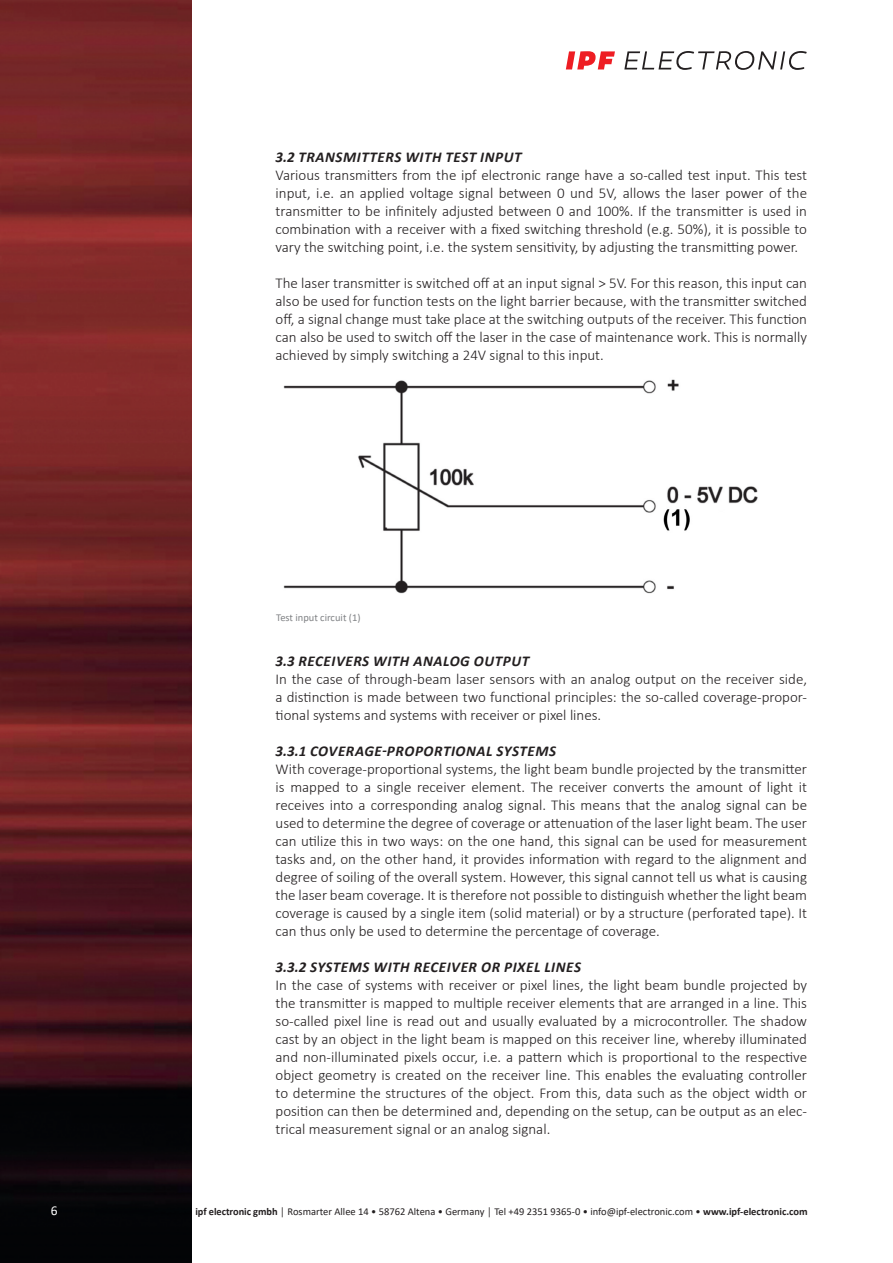
<style>
.page{position:relative;width:893px;height:1263px;background:#fff}
.page>*{position:absolute;margin:0;border:0;box-sizing:border-box;transform-origin:0 0}
.t1{font:300 15px/18px "Calibri";color:#231f20;text-align:justify}
.t2{font:italic 700 15px "Calibri";letter-spacing:.04em;color:#231f20}
.t3{font:13.5px "Calibri";color:#fff}
.t4{font:10.5px "Calibri";color:#231f20}
.t5{font:10.5px "Calibri";color:#808285}
.s1{font-weight:700}
</style>
<div class="page">
<img style="left:0;top:0;width:191px;height:1263px">
<svg style="left:624px;top:51px;width:183px;height:19px"></svg>
<svg style="left:566px;top:51px;width:49px;height:18px"></svg>
<img style="left:283px;top:379px;width:475px;height:215px">
<p class="t2" style="left:276px;top:146px;width:248px">3.2 TRANSMITTERS WITH TEST INPUT</p>
<p class="t1" style="left:276px;top:166px;width:533px">Various transmitters from the ipf electronic range have a so‑called test input. This test input, i.e. an applied voltage signal between 0 und 5V, allows the laser power of the transmitter to be infinitely adjusted between 0 and 100%. If the transmitter is used in combination with a receiver with a fixed switching threshold (e.g. 50%), it is possible to vary the switching point, i.e. the system sensitivity, by adjusting the transmitting power.</p>
<p class="t1" style="left:276px;top:274px;width:533px">The laser transmitter is switched off at an input signal &gt; 5V. For this reason, this input can also be used for function tests on the light barrier because, with the transmitter switched off, a signal change must take place at the switching outputs of the receiver. This function can also be used to switch off the laser in the case of maintenance work. This is normally achieved by simply switching a 24V signal to this input.</p>
<p class="t5" style="left:276px;top:610px;width:86px">Test input circuit (1)</p>
<p class="t2" style="left:276px;top:650px;width:255px">3.3 RECEIVERS WITH ANALOG OUTPUT</p>
<p class="t1" style="left:276px;top:670px;width:533px">In the case of through-beam laser sensors with an analog output on the receiver side, a distinction is made between two functional principles: the so‑called coverage-propor&shy;tional systems and systems with receiver or pixel lines.</p>
<p class="t2" style="left:276px;top:740px;width:282px">3.3.1 COVERAGE-PROPORTIONAL SYSTEMS</p>
<p class="t1" style="left:276px;top:760px;width:533px">With coverage-proportional systems, the light beam bundle projected by the transmitter is mapped to a single receiver element. The receiver converts the amount of light it receives into a corresponding analog signal. This means that the analog signal can be used to determine the degree of coverage or attenuation of the laser light beam. The user can utilize this in two ways: on the one hand, this signal can be used for measurement tasks and, on the other hand, it provides information with regard to the alignment and degree of soiling of the overall system. However, this signal cannot tell us what is causing the laser beam coverage. It is therefore not possible to distinguish whether the light beam coverage is caused by a single item (solid material) or by a structure (perforated tape). It can thus only be used to determine the percentage of coverage.</p>
<p class="t2" style="left:276px;top:956px;width:307px">3.3.2 SYSTEMS WITH RECEIVER OR PIXEL LINES</p>
<p class="t1" style="left:276px;top:976px;width:533px">In the case of systems with receiver or pixel lines, the light beam bundle projected by the transmitter is mapped to multiple receiver elements that are arranged in a line. This so‑called pixel line is read out and usually evaluated by a microcontroller. The shadow cast by an object in the light beam is mapped on this receiver line, whereby illuminated and non‑illuminated pixels occur, i.e. a pattern which is proportional to the respective object geometry is created on the receiver line. This enables the evaluating controller to determine the structures of the object. From this, data such as the object width or position can then be determined and, depending on the setup, can be output as an elec&shy;trical measurement signal or an analog signal.</p>
<p class="t3" style="left:51px;top:1201px;width:8px">6</p>
<p class="t4" style="left:195px;top:1204px;width:614px"><span class="s1">ipf electronic gmbh</span> │ Rosmarter Allee 14 • 58762 Altena • Germany │ Tel +49 2351 9365-0 • info@ipf-electronic.com • <span class="s1">www.ipf-electronic.com</span></p>
</div>
